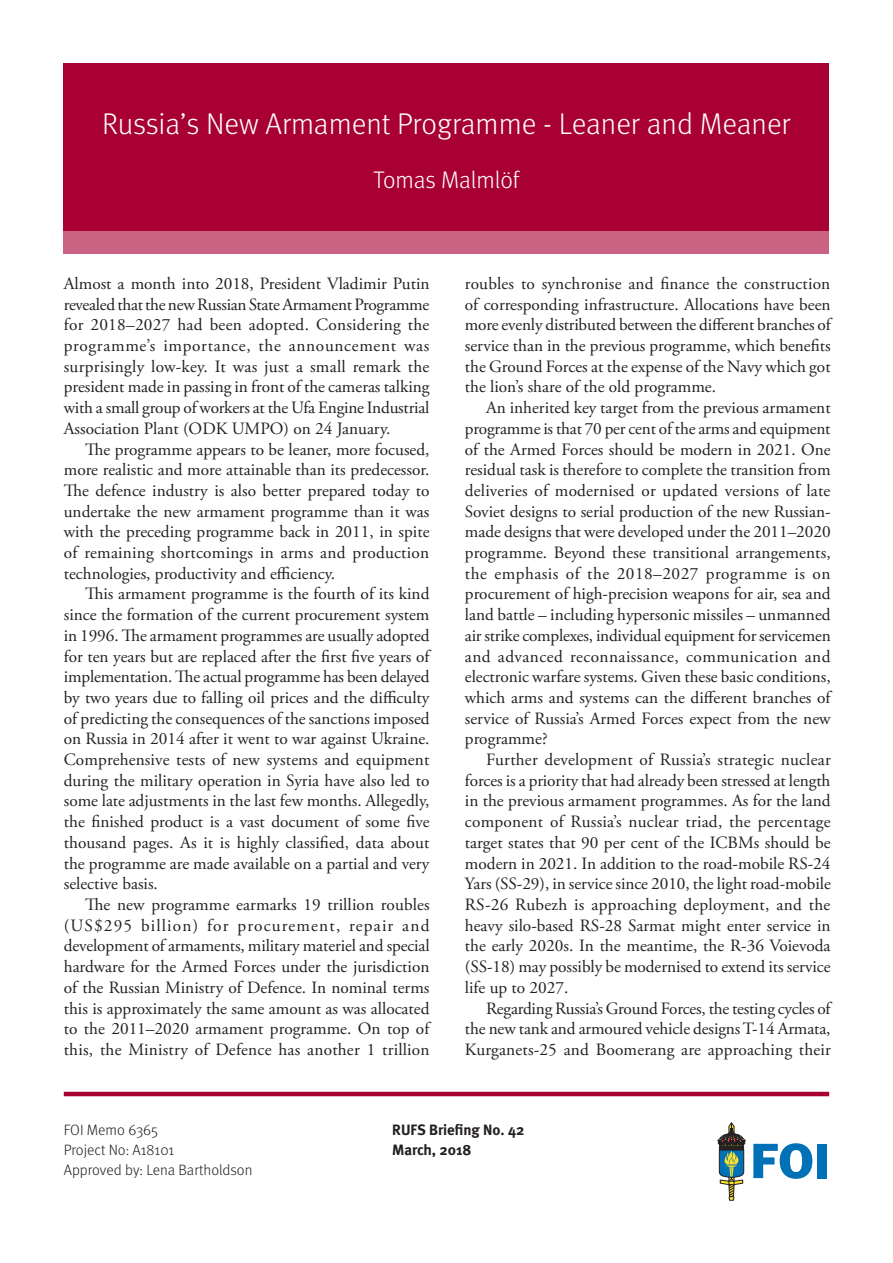
<style>
.page{position:relative;width:893px;height:1263px;background:#fff}
.page>*{position:absolute;margin:0;border:0;box-sizing:border-box;transform-origin:0 0}
.Rubrik_1{font:300 30px "Meta";color:#fff}
.Rubrik_1-2{font:300 24px "Meta";letter-spacing:-.005em;color:#fff}
.t1{font:17.25px/20.7px "Adobe Garamond Pro";color:#231f20;text-align:justify}
.Punktsats_2{font:300 15px "Meta";color:#231f20}
.Punktsats_2-2{font:700 15px "Meta";color:#231f20}
</style>
<div class="page">
<svg style="left:753px;top:1143px;width:59px;height:36px"></svg>
<div style="left:818px;top:1144px;width:9px;height:34px;background:#0071b6"></div>
<svg style="left:718px;top:1122px;width:27px;height:78px"></svg>
<div style="left:64px;top:208px;width:765px;height:45px;background:#ca6383"></div>
<div style="left:64px;top:63px;width:765px;height:167px;background:#a80033"></div>
<hr style="left:64px;top:1092px;width:765px;height:4px;background:#a80033">
<p class="Rubrik_1" style="left:102px;top:107px;width:690px">Russia’s New Armament Programme - Leaner and Meaner</p>
<p class="Rubrik_1-2" style="left:374px;top:166px;width:147px">Tomas Malmlöf</p>
<p class="t1" style="left:64px;top:274px;width:367px">Almost a month into 2018, President Vladimir Putin revealed that the new Russian State Armament Programme for 2018–2027 had been adopted. Considering the programme’s importance, the announcement was surprisingly low-key. It was just a small remark the president made in passing in front of the cameras talking with a small group of workers at the Ufa Engine Industrial Association Plant (ODK UMPO) on 24 January.</p>
<p class="t1" style="left:64px;top:439px;width:367px;text-indent:21px">The programme appears to be leaner, more focused, more realistic and more attainable than its predecessor.<br>The defence industry is also better prepared today to undertake the new armament programme than it was with the preceding programme back in 2011, in spite of remaining shortcomings in arms and production technologies, productivity and efficiency.</p>
<p class="t1" style="left:64px;top:584px;width:367px;text-indent:21px">This armament programme is the fourth of its kind since the formation of the current procurement system in 1996. The armament programmes are usually adopted for ten years but are replaced after the first five years of implementation. The actual programme has been delayed by two years due to falling oil prices and the difficulty of predicting the consequences of the sanctions imposed on Russia in 2014 after it went to war against Ukraine.<br>Comprehensive tests of new systems and equipment during the military operation in Syria have also led to some late adjustments in the last few months. Allegedly, the finished product is a vast document of some five thousand pages. As it is highly classified, data about the programme are made available on a partial and very selective basis.</p>
<p class="t1" style="left:64px;top:895px;width:367px;text-indent:21px">The new programme earmarks 19 trillion roubles (US$295 billion) for procurement, repair and development of armaments, military materiel and special hardware for the Armed Forces under the jurisdiction of the Russian Ministry of Defence. In nominal terms this is approximately the same amount as was allocated to the 2011–2020 armament programme. On top of this, the Ministry of Defence has another 1 trillion</p>
<p class="t1" style="left:465px;top:274px;width:367px">roubles to synchronise and finance the construction of corresponding infrastructure. Allocations have been more evenly distributed between the different branches of service than in the previous programme, which benefits the Ground Forces at the expense of the Navy which got the lion’s share of the old programme.</p>
<p class="t1" style="left:465px;top:398px;width:367px;text-indent:21px">An inherited key target from the previous armament programme is that 70 per cent of the arms and equipment of the Armed Forces should be modern in 2021. One residual task is therefore to complete the transition from deliveries of modernised or updated versions of late Soviet designs to serial production of the new Russian&shy;made designs that were developed under the 2011–2020 programme. Beyond these transitional arrangements, the emphasis of the 2018–2027 programme is on procurement of high-precision weapons for air, sea and land battle – including hypersonic missiles – unmanned air strike complexes, individual equipment for servicemen and advanced reconnaissance, communication and electronic warfare systems. Given these basic conditions, which arms and systems can the different branches of service of Russia’s Armed Forces expect from the new programme?</p>
<p class="t1" style="left:465px;top:750px;width:367px;text-indent:21px">Further development of Russia’s strategic nuclear forces is a priority that had already been stressed at length in the previous armament programmes. As for the land component of Russia’s nuclear triad, the percentage target states that 90 per cent of the ICBMs should be modern in 2021. In addition to the road-mobile RS-24<br>Yars (SS-29), in service since 2010, the light road-mobile RS-26 Rubezh is approaching deployment, and the heavy silo-based RS-28 Sarmat might enter service in the early 2020s. In the meantime, the R-36 Voievoda (SS-18) may possibly be modernised to extend its service life up to 2027.</p>
<p class="t1" style="left:465px;top:998px;width:367px;text-indent:21px">Regarding Russia’s Ground Forces, the testing cycles of the new tank and armoured vehicle designs T-14 Armata, Kurganets-25 and Boomerang are approaching their</p>
<p class="Punktsats_2" style="left:64px;top:1121px;width:96px">FOI Memo 6365</p>
<p class="Punktsats_2-2" style="left:392px;top:1120px;width:134px">RUFS Briefing No. 42</p>
<p class="Punktsats_2" style="left:64px;top:1141px;width:112px">Project No: A18101</p>
<p class="Punktsats_2-2" style="left:392px;top:1141px;width:81px">March, 2018</p>
<p class="Punktsats_2" style="left:64px;top:1161px;width:190px">Approved by: Lena Bartholdson</p>
</div>
